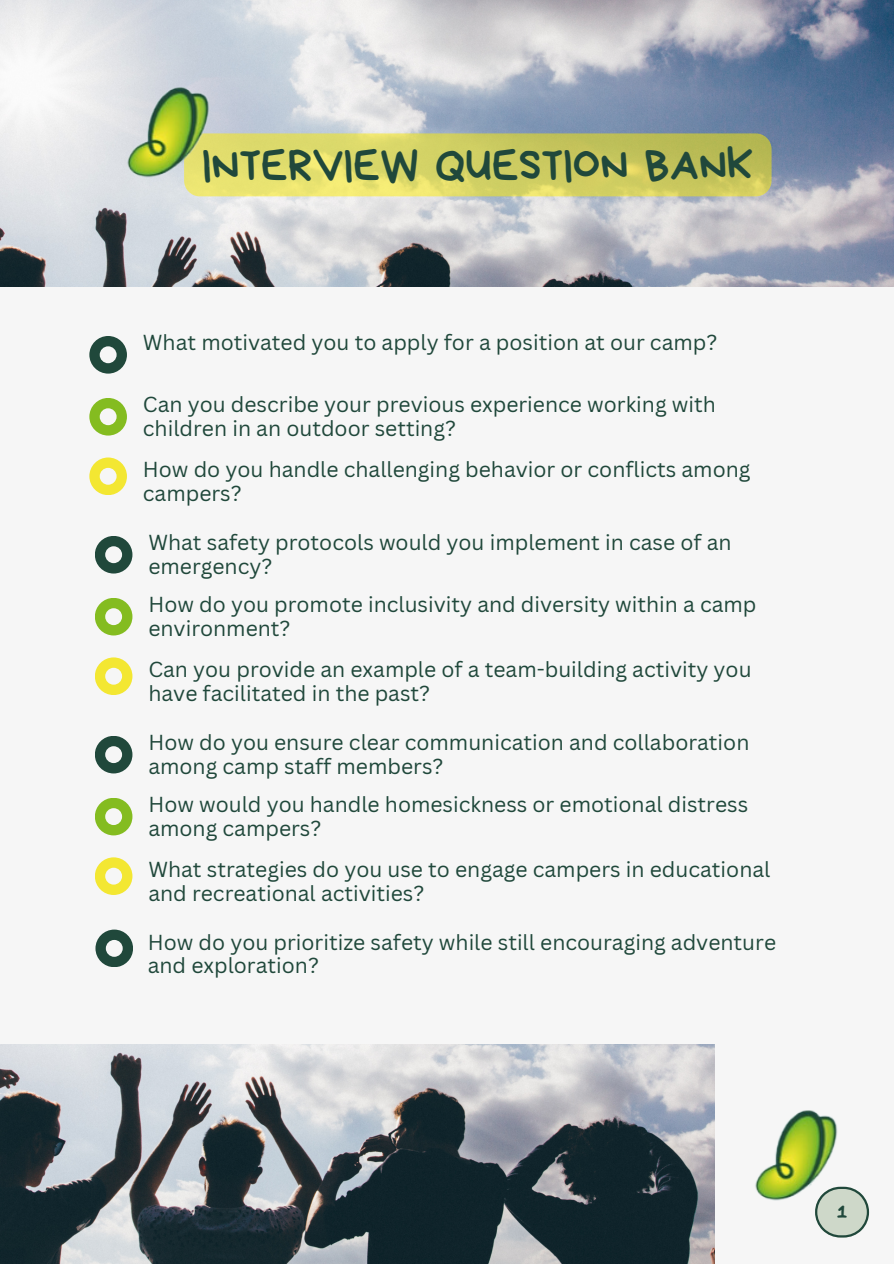
<style>
.page{position:relative;width:894px;height:1264px;background:#fff}
.page>*{position:absolute;margin:0;border:0;box-sizing:border-box;transform-origin:0 0}
.t1{font:44.7px "Bryndan Write";color:#20483b}
.t2{font:21.15px/23.7px "Canva Sans";color:#20483b}
.t3{font:21px "Bryndan Write";color:#20483b}
</style>
<div class="page">
<div style="left:0;top:0;width:893px;height:1263px;background:#f6f6f6"></div>
<img style="left:0;top:0;width:893px;height:286px">
<svg style="left:184px;top:133px;width:587px;height:63px;background:#d2d065"></svg>
<img style="left:111px;top:88px;width:117px;height:101px">
<svg style="left:89px;top:336px;width:38px;height:37px"></svg>
<svg style="left:89px;top:398px;width:38px;height:37px"></svg>
<svg style="left:89px;top:457px;width:38px;height:38px"></svg>
<svg style="left:95px;top:536px;width:37px;height:37px"></svg>
<svg style="left:95px;top:598px;width:37px;height:37px"></svg>
<svg style="left:95px;top:657px;width:37px;height:38px"></svg>
<svg style="left:95px;top:736px;width:37px;height:37px"></svg>
<svg style="left:95px;top:798px;width:37px;height:37px"></svg>
<svg style="left:95px;top:857px;width:37px;height:38px"></svg>
<svg style="left:95px;top:929px;width:38px;height:38px"></svg>
<img style="left:755px;top:1110px;width:83px;height:91px">
<svg style="left:814px;top:1186px;width:54px;height:51px"></svg>
<img style="left:0;top:1044px;width:714px;height:219px">
<p class="t1" style="left:202px;top:143px;width:553px">INTERVIEW QUESTION BANK</p>
<p class="t2" style="left:143px;top:330px;width:575px">What motivated you to apply for a position at our camp?</p>
<p class="t2" style="left:143px;top:392px;width:574px">Can you describe your previous experience working with children in an outdoor setting?</p>
<p class="t2" style="left:143px;top:457px;width:609px">How do you handle challenging behavior or conflicts among campers?</p>
<p class="t2" style="left:148px;top:530px;width:584px">What safety protocols would you implement in case of an emergency?</p>
<p class="t2" style="left:148px;top:592px;width:609px">How do you promote inclusivity and diversity within a camp environment?</p>
<p class="t2" style="left:148px;top:657px;width:604px">Can you provide an example of a team-building activity you have facilitated in the past?</p>
<p class="t2" style="left:148px;top:730px;width:602px">How do you ensure clear communication and collaboration among camp staff members?</p>
<p class="t2" style="left:148px;top:792px;width:601px">How would you handle homesickness or emotional distress among campers?</p>
<p class="t2" style="left:148px;top:857px;width:623px">What strategies do you use to engage campers in educational and recreational activities?</p>
<p class="t2" style="left:148px;top:929px;width:629px">How do you prioritize safety while still encouraging adventure and exploration?</p>
<p class="t3" style="left:836px;top:1201px;width:12px">1</p>
</div>
